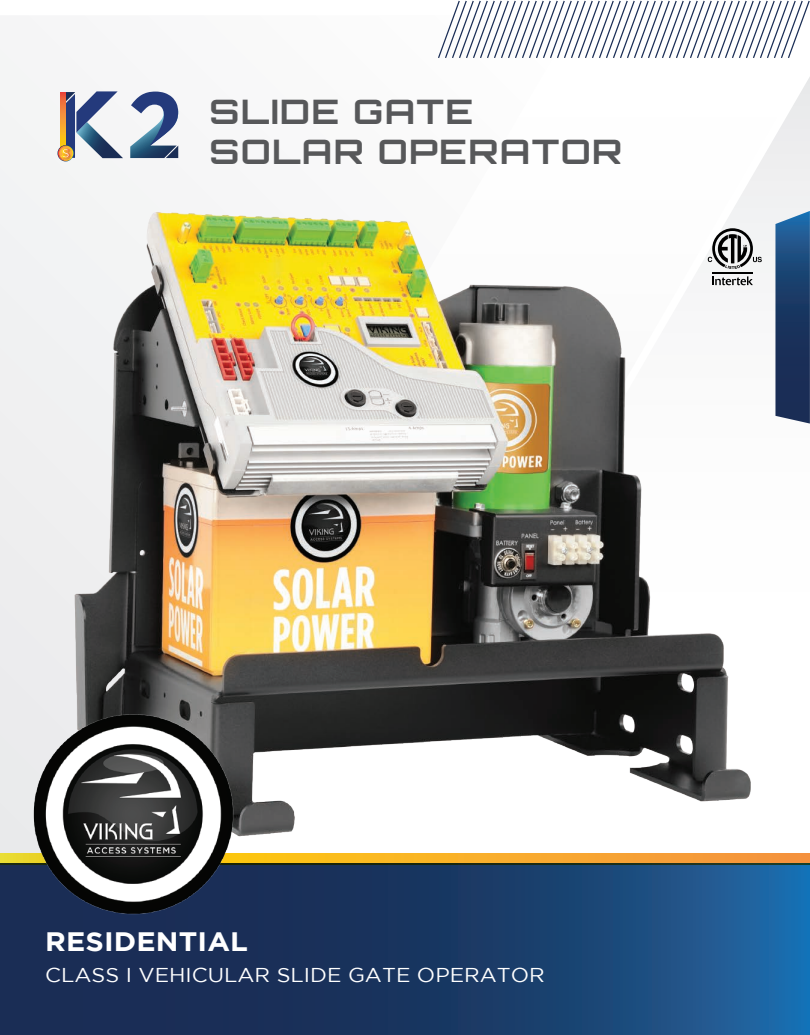
<style>
.page{position:relative;width:810px;height:1035px;background:#fff}
.page>*{position:absolute;margin:0;border:0;box-sizing:border-box;transform-origin:0 0}
.t1{font:700 33.75px/40.5px "Orbitron";letter-spacing:.035em;color:#57585a;scale:1.08 1}
.t2{font:700 26.62px "Gotham";letter-spacing:.005em;color:#fff;scale:1.08 1}
.t3{font:20px "Gotham";color:#fff;scale:1.08 1}
</style>
<div class="page">
<div style="left:0;top:49px;width:179px;height:805px;background:#f1f2f3"></div>
<svg style="left:741px;top:77px;width:69px;height:196px"></svg>
<svg style="left:438px;top:0;width:372px;height:58px"></svg>
<img style="left:43px;top:196px;width:731px;height:658px">
<svg style="left:130px;top:92px;width:48px;height:66px"></svg>
<svg style="left:57px;top:145px;width:17px;height:16px"></svg>
<div style="left:58px;top:146px;width:15px;height:15px;border:1px solid #fff;border-radius:50%"></div>
<svg style="left:60px;top:91px;width:63px;height:68px"></svg>
<svg style="left:0;top:864px;width:810px;height:171px;background:#1b3f6c"></svg>
<svg style="left:0;top:854px;width:810px;height:10px;background:#e19e2a"></svg>
<img style="left:11px;top:693px;width:243px;height:243px">
<svg style="left:775px;top:211px;width:35px;height:213px;background:#294872"></svg>
<svg style="left:712px;top:276px;width:41px;height:9px"></svg>
<hr style="left:712px;top:272px;width:41px;height:1px;background:#000">
<svg style="left:708px;top:228px;width:54px;height:41px"></svg>
<h1 class="t1" style="left:210px;top:91px;width:384px">SLIDE GATE<br>SOLAR OPERATOR</h1>
<h2 class="t2" style="left:45px;top:926px;width:189px">RESIDENTIAL</h2>
<p class="t3" style="left:45px;top:964px;width:464px">CLASS I VEHICULAR SLIDE GATE OPERATOR</p>
</div>
